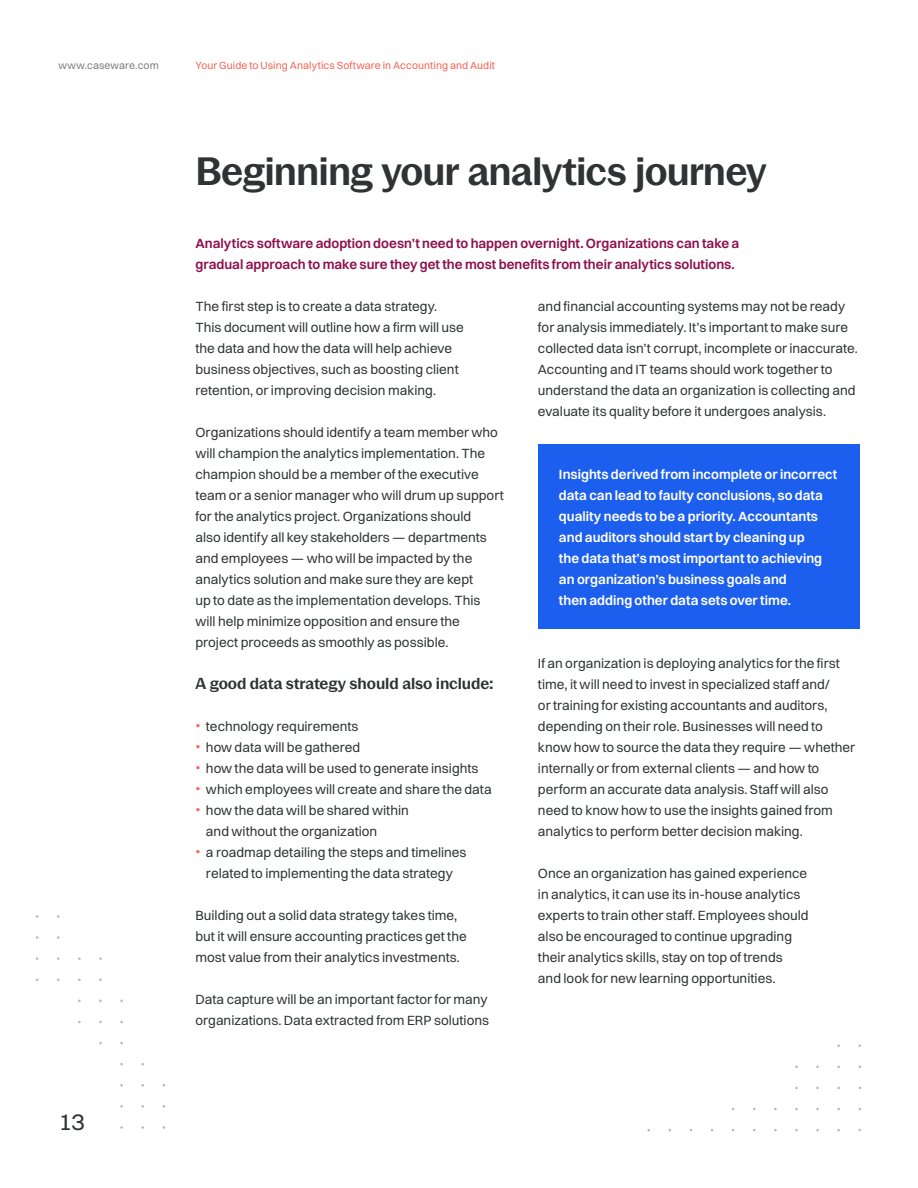
<style>
.page{position:relative;width:918px;height:1188px;background:#fff}
.page>*{position:absolute;margin:0;border:0;box-sizing:border-box;transform-origin:0 0}
.t1{font:600 39px "Pastiche Grotesque";letter-spacing:-.025em;color:#303333}
.t2{font:24px "Switzer";color:#303333}
.t3{font:600 15.75px "Pastiche Grotesque";letter-spacing:-.005em;color:#303333}
.t4{font:13.5px/21px "Switzer";color:#303333}
.t5{font:600 13.5px/21px "Switzer";color:#fff}
.t6{font:600 13.5px/21px "Switzer";color:#8c124f}
.t7{font:10.5px "Switzer";letter-spacing:.01em;color:#f56354}
.t8{font:10.5px "Switzer";letter-spacing:.01em;color:#7d7d7d}
.s1{font-size:12px;color:#f56354}
</style>
<div class="page">
<div style="left:538px;top:444px;width:321px;height:185px;background:#1c5eed"></div>
<p class="t8" style="left:58px;top:59px;width:102px">www.caseware.com</p>
<p class="t7" style="left:196px;top:59px;width:301px">Your Guide to Using Analytics Software in Accounting and Audit</p>
<h1 class="t1" style="left:195px;top:142px;width:572px">Beginning your analytics journey</h1>
<h2 class="t2" style="left:59px;top:1107px;width:28px">13</h2>
<p class="t6" style="left:195px;top:232px;width:546px">Analytics software adoption doesn’t need to happen overnight. Organizations can take a gradual approach to make sure they get the most benefits from their analytics solutions.</p>
<p class="t4" style="left:195px;top:295px;width:270px">The first step is to create a data strategy.<br>This document will outline how a firm will use the data and how the data will help achieve business objectives, such as boosting client retention, or improving decision making.</p>
<p class="t4" style="left:195px;top:421px;width:310px">Organizations should identify a team member who will champion the analytics implementation. The champion should be a member of the executive team or a senior manager who will drum up support for the analytics project. Organizations should<br>also identify all key stakeholders — departments and employees — who will be impacted by the analytics solution and make sure they are kept<br>up to date as the implementation develops. This will help minimize opposition and ensure the project proceeds as smoothly as possible.</p>
<p class="t3" style="left:195px;top:671px;width:300px">A good data strategy should also include:</p>
<p class="t4" style="left:195px;top:715px;width:165px"><span class="s1">•</span> technology requirements</p>
<p class="t4" style="left:195px;top:736px;width:166px"><span class="s1">•</span> how data will be gathered</p>
<p class="t4" style="left:195px;top:757px;width:285px"><span class="s1">•</span> how the data will be used to generate insights</p>
<p class="t4" style="left:195px;top:778px;width:298px"><span class="s1">•</span> which employees will create and share the data</p>
<p class="t4" style="left:206px;top:799px;width:204px;text-indent:-10px"><span class="s1">•</span> how the data will be shared within and without the organization</p>
<p class="t4" style="left:195px;top:841px;width:273px;text-align:center"><span class="s1">•</span> a roadmap detailing the steps and timelines related to implementing the data strategy</p>
<p class="t4" style="left:195px;top:904px;width:273px">Building out a solid data strategy takes time, but it will ensure accounting practices get the most value from their analytics investments.</p>
<p class="t4" style="left:195px;top:988px;width:295px">Data capture will be an important factor for many organizations. Data extracted from ERP solutions</p>
<p class="t4" style="left:538px;top:295px;width:321px">and financial accounting systems may not be ready for analysis immediately. It’s important to make sure collected data isn’t corrupt, incomplete or inaccurate.<br>Accounting and IT teams should work together to understand the data an organization is collecting and evaluate its quality before it undergoes analysis.</p>
<p class="t5" style="left:559px;top:463px;width:280px">Insights derived from incomplete or incorrect data can lead to faulty conclusions, so data quality needs to be a priority. Accountants and auditors should start by cleaning up<br>the data that’s most important to achieving an organization’s business goals and<br>then adding other data sets over time.</p>
<p class="t4" style="left:538px;top:652px;width:319px">If an organization is deploying analytics for the first time, it will need to invest in specialized staff and/<br>or training for existing accountants and auditors, depending on their role. Businesses will need to know how to source the data they require — whether internally or from external clients — and how to perform an accurate data analysis. Staff will also need to know how to use the insights gained from analytics to perform better decision making.</p>
<p class="t4" style="left:538px;top:862px;width:272px">Once an organization has gained experience in analytics, it can use its in-house analytics experts to train other staff. Employees should also be encouraged to continue upgrading their analytics skills, stay on top of trends and look for new learning opportunities.</p>
</div>
